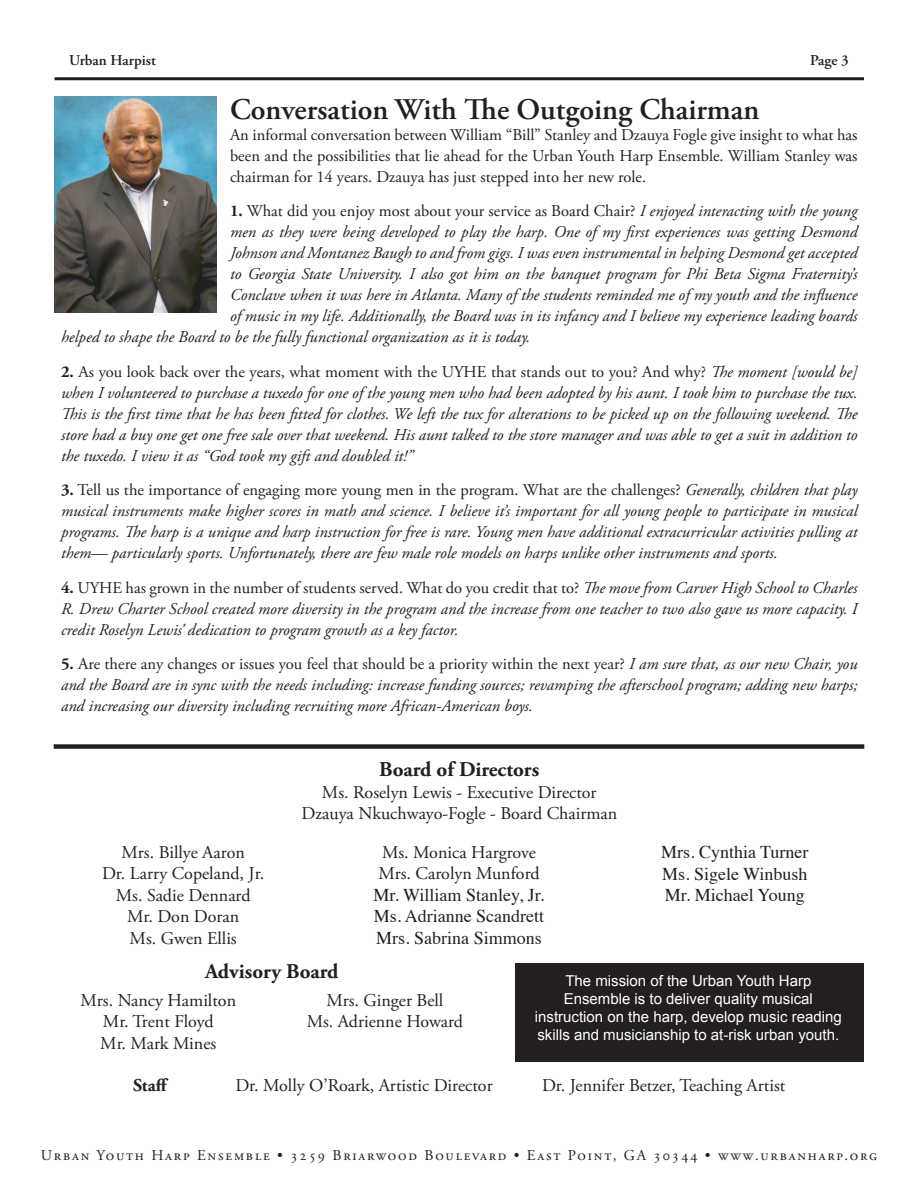
<style>
.page{position:relative;width:918px;height:1188px;background:#fff}
.page>*{position:absolute;margin:0;border:0;box-sizing:border-box;transform-origin:0 0}
.Body{font:600 30px "Adobe Garamond Pro";letter-spacing:-.005em;color:#231f20}
.t1{font:700 21px "Adobe Garamond Pro";color:#231f20}
.t2{font:18px "Adobe Garamond Pro";color:#231f20}
.t3{font:18px "Times";color:#231f20}
.t4{font:700 18px "Adobe Garamond Pro";color:#231f20}
.Body-2{font:italic 16.5px/21px "Adobe Garamond Pro";color:#231f20;text-align:justify}
.Body-3{font:16.5px/21px "Adobe Garamond Pro";color:#231f20;text-align:justify}
.t5{font:15px/18px "Arial";color:#fff;text-align:center}
.Body-4{font:15px "Adobe Garamond Pro";letter-spacing:.12em;color:#231f20}
.t6{font:600 15px "Adobe Garamond Pro";letter-spacing:-.025em;color:#231f20}
.s1{font-weight:700}
.s2{font-style:italic}
.s3{font-weight:700;font-style:normal}
.s4{font-style:normal}
</style>
<div class="page">
<hr style="left:55px;top:77px;width:809px;height:3px;background:#231f20">
<img style="left:54px;top:96px;width:163px;height:216px">
<div style="left:54px;top:744px;width:810px;height:5px;background:#231f20"></div>
<div style="left:515px;top:963px;width:348px;height:99px;background:#231f20"></div>
<p class="t6" style="left:69px;top:51px;width:88px">Urban Harpist</p>
<p class="t6" style="left:810px;top:51px;width:40px">Page 3</p>
<p class="Body" style="left:230px;top:92px;width:531px">Conversation With The Outgoing Chairman</p>
<p class="Body-3" style="left:230px;top:125px;width:629px">An informal conversation between William “Bill” Stanley and Dzauya Fogle give insight to what has been and the possibilities that lie ahead for the Urban Youth Harp Ensemble. William Stanley was chairman for 14 years. Dzauya has just stepped into her new role.</p>
<p class="Body-3" style="left:230px;top:201px;width:629px"><span class="s1">1.</span> What did you enjoy most about your service as Board Chair? <span class="s2">I enjoyed interacting with the young</span></p>
<p class="Body-2" style="left:230px;top:222px;width:629px">men as they were being developed to play the harp. One of my first experiences was getting Desmond</p>
<p class="Body-2" style="left:230px;top:243px;width:629px">Johnson and Montanez Baugh to and from gigs. I was even instrumental in helping Desmond get accepted</p>
<p class="Body-2" style="left:230px;top:264px;width:629px">to Georgia State University. I also got him on the banquet program for Phi Beta Sigma Fraternity’s</p>
<p class="Body-2" style="left:230px;top:285px;width:629px">Conclave when it was here in Atlanta. Many of the students reminded me of my youth and the influence</p>
<p class="Body-2" style="left:230px;top:306px;width:629px">of music in my life. Additionally, the Board was in its infancy and I believe my experience leading boards</p>
<p class="Body-2" style="left:61px;top:327px;width:471px">helped to shape the Board to be the fully functional organization as it is today.</p>
<p class="Body-2" style="left:61px;top:361px;width:798px"><span class="s3">2.</span> <span class="s4">As you look back over the years, what moment with the UYHE that stands out to you? And why?</span> The moment [would be] when I volunteered to purchase a tuxedo for one of the young men who had been adopted by his aunt. I took him to purchase the tux.<br>This is the first time that he has been fitted for clothes. We left the tux for alterations to be picked up on the following weekend. The store had a buy one get one free sale over that weekend. His aunt talked to the store manager and was able to get a suit in addition to the tuxedo. I view it as “God took my gift and doubled it!”</p>
<p class="Body-2" style="left:61px;top:480px;width:798px"><span class="s3">3.</span> <span class="s4">Tell us the importance of engaging more young men in the program. What are the challenges?</span> Generally, children that play musical instruments make higher scores in math and science. I believe it’s important for all young people to participate in musical programs. The harp is a unique and harp instruction for free is rare. Young men have additional extracurricular activities pulling at them— particularly sports. Unfortunately, there are few male role models on harps unlike other instruments and sports.</p>
<p class="Body-2" style="left:61px;top:577px;width:798px"><span class="s3">4.</span> <span class="s4">UYHE has grown in the number of students served. What do you credit that to?</span> The move from Carver High School to Charles R. Drew Charter School created more diversity in the program and the increase from one teacher to two also gave us more capacity. I credit Roselyn Lewis’ dedication to program growth as a key factor.</p>
<p class="Body-2" style="left:61px;top:654px;width:798px"><span class="s3">5.</span> <span class="s4">Are there any changes or issues you feel that should be a priority within the next year?</span> I am sure that, as our new Chair, you and the Board are in sync with the needs including: increase funding sources; revamping the afterschool program; adding new harps; and increasing our diversity including recruiting more African-American boys.</p>
<p class="t2" style="left:122px;top:841px;width:125px">Mrs. Billye Aaron</p>
<p class="t2" style="left:102px;top:863px;width:164px">Dr. Larry Copeland, Jr.</p>
<p class="t2" style="left:116px;top:884px;width:136px">Ms. Sadie Dennard</p>
<p class="t2" style="left:127px;top:906px;width:114px">Mr. Don Doran</p>
<p class="t2" style="left:130px;top:928px;width:109px">Ms. Gwen Ellis</p>
<p class="t1" style="left:379px;top:757px;width:161px">Board of Directors</p>
<p class="t2" style="left:322px;top:781px;width:276px">Ms. Roselyn Lewis - Executive Director</p>
<p class="t2" style="left:301px;top:803px;width:317px">Dzauya Nkuchwayo-Fogle - Board Chairman</p>
<p class="t2" style="left:382px;top:841px;width:155px">Ms. Monica Hargrove</p>
<p class="t2" style="left:378px;top:863px;width:163px">Mrs. Carolyn Munford</p>
<p class="t3" style="left:374px;top:878px;width:172px">Mr. William Stanley, Jr.</p>
<p class="t3" style="left:374px;top:900px;width:172px">Ms. Adrianne Scandrett</p>
<p class="t3" style="left:376px;top:921px;width:167px">Mrs. Sabrina Simmons</p>
<p class="t3" style="left:661px;top:835px;width:149px">Mrs. Cynthia Turner</p>
<p class="t3" style="left:662px;top:857px;width:147px">Ms. Sigele Winbush</p>
<p class="t3" style="left:665px;top:878px;width:142px">Mr. Michael Young</p>
<p class="t1" style="left:205px;top:959px;width:135px">Advisory Board</p>
<p class="t2" style="left:80px;top:989px;width:157px">Mrs. Nancy Hamilton</p>
<p class="t2" style="left:103px;top:1011px;width:112px">Mr. Trent Floyd</p>
<p class="t2" style="left:100px;top:1032px;width:118px">Mr. Mark Mines</p>
<p class="t2" style="left:326px;top:989px;width:118px">Mrs. Ginger Bell</p>
<p class="t2" style="left:307px;top:1011px;width:158px">Ms. Adrienne Howard</p>
<p class="t5" style="left:535px;top:972px;width:308px">The mission of the Urban Youth Harp Ensemble is to deliver quality musical instruction on the harp, develop music reading skills and musicianship to at-risk urban youth.</p>
<p class="t4" style="left:133px;top:1075px;width:37px">Staff</p>
<p class="t2" style="left:235px;top:1074px;width:259px">Dr. Molly O’Roark, Artistic Director</p>
<p class="t2" style="left:542px;top:1074px;width:245px">Dr. Jennifer Betzer, Teaching Artist</p>
<p class="Body-4" style="left:41px;top:1147px;width:838px">Urban Youth Harp Ensemble • 3259 Briarwood Boulevard • East Point, GA 30344 • www.urbanharp.org</p>
</div>
